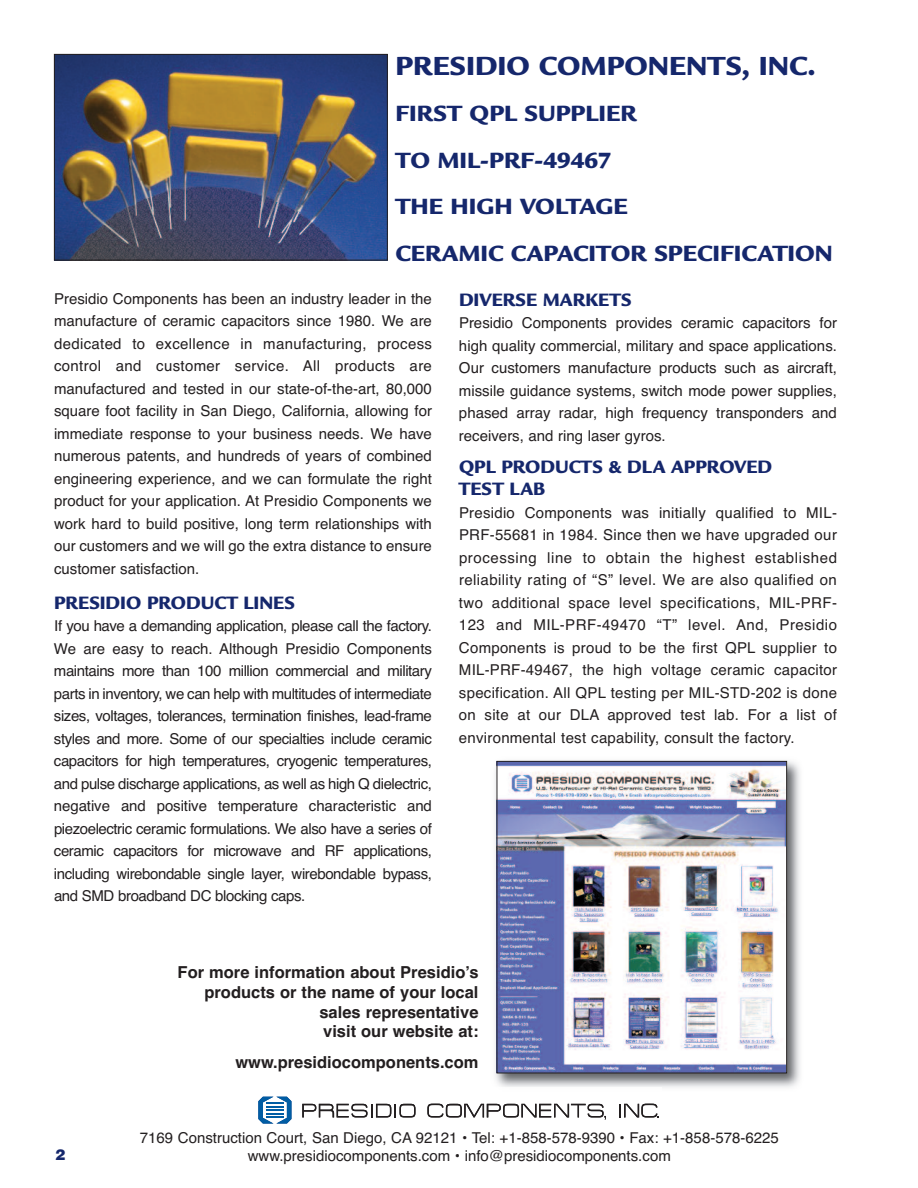
<style>
.page{position:relative;width:918px;height:1188px;background:#fff}
.page>*{position:absolute;margin:0;border:0;box-sizing:border-box;transform-origin:0 0}
.t1{font:900 28.5px "Legacy Sans";color:#15276c}
.t2{font:900 24px/46.5px "Legacy Sans";color:#15276c}
.t3{font:900 19.5px/21.8px "Legacy Sans";color:#15276c;scale:.95 1}
.t4{font:700 16.5px/19.8px "Helvetica";color:#231f20;text-align:right}
.t5{font:15px/22.5px "Helvetica";color:#231f20;text-align:justify}
.t6{font:900 15px "Helvetica";color:#15276c}
</style>
<div class="page">
<svg style="left:302px;top:1104px;width:114px;height:13px"></svg>
<svg style="left:427px;top:1104px;width:179px;height:16px"></svg>
<svg style="left:619px;top:1104px;width:40px;height:13px"></svg>
<svg style="left:258px;top:1097px;width:33px;height:27px"></svg>
<img style="left:495px;top:760px;width:305px;height:328px">
<img style="left:499px;top:763px;width:286px;height:308px">
<div style="left:497px;top:761px;width:290px;height:312px;border:1px solid #231f20"></div>
<img style="left:56px;top:56px;width:330px;height:202px">
<div style="left:54px;top:54px;width:334px;height:206px;border:1px solid #231f20"></div>
<h1 class="t1" style="left:396px;top:55px;width:422px">PRESIDIO COMPONENTS, INC.</h1>
<h2 class="t2" style="left:396px;top:93px;width:439px">FIRST QPL SUPPLIER<br>TO MIL-PRF-49467<br>THE HIGH VOLTAGE<br>CERAMIC CAPACITOR SPECIFICATION</h2>
<p class="t5" style="left:54px;top:287px;width:380px">Presidio Components has been an industry leader in the manufacture of ceramic capacitors since 1980. We are dedicated to excellence in manufacturing, process control and customer service. All products are manufactured and tested in our state-of-the-art, 80,000 square foot facility in San Diego, California, allowing for immediate response to your business needs. We have numerous patents, and hundreds of years of combined engineering experience, and we can formulate the right product for your application. At Presidio Components we work hard to build positive, long term relationships with our customers and we will go the extra distance to ensure customer satisfaction.</p>
<h3 class="t3" style="left:54px;top:594px;width:255px">PRESIDIO PRODUCT LINES</h3>
<p class="t5" style="left:54px;top:615px;width:380px">If you have a demanding application, please call the factory.<br>We are easy to reach. Although Presidio Components maintains more than 100 million commercial and military parts in inventory, we can help with multitudes of intermediate sizes, voltages, tolerances, termination finishes, lead-frame styles and more. Some of our specialties include ceramic capacitors for high temperatures, cryogenic temperatures, and pulse discharge applications, as well as high Q dielectric, negative and positive temperature characteristic and piezoelectric ceramic formulations. We also have a series of ceramic capacitors for microwave and RF applications, including wirebondable single layer, wirebondable bypass, and SMD broadband DC blocking caps.</p>
<h3 class="t3" style="left:459px;top:291px;width:183px">DIVERSE MARKETS</h3>
<p class="t5" style="left:459px;top:312px;width:380px">Presidio Components provides ceramic capacitors for high quality commercial, military and space applications.<br>Our customers manufacture products such as aircraft, missile guidance systems, switch mode power supplies, phased array radar, high frequency transponders and receivers, and ring laser gyros.</p>
<h3 class="t3" style="left:459px;top:458px;width:331px">QPL PRODUCTS &amp; DLA APPROVED<br>TEST LAB</h3>
<p class="t5" style="left:459px;top:501px;width:380px">Presidio Components was initially qualified to MIL-PRF-55681 in 1984. Since then we have upgraded our processing line to obtain the highest established reliability rating of “S” level. We are also qualified on two additional space level specifications, MIL-PRF-123 and MIL-PRF-49470 “T” level. And, Presidio Components is proud to be the first QPL supplier to MIL-PRF-49467, the high voltage ceramic capacitor specification. All QPL testing per MIL-STD-202 is done on site at our DLA approved test lab. For a list of environmental test capability, consult the factory.</p>
<p class="t4" style="left:178px;top:962px;width:302px">For more information about Presidioʼs products or the name of your local sales representative<br>visit our website at:</p>
<p class="t4" style="left:235px;top:1052px;width:245px">www.presidiocomponents.com</p>
<p class="t5" style="left:140px;top:1127px;width:640px">7169 Construction Court, San Diego, CA 92121 • Tel: +1-858-578-9390 • Fax: +1-858-578-6225</p>
<p class="t6" style="left:55px;top:1146px;width:12px">2</p>
<p class="t5" style="left:248px;top:1145px;width:425px">www.presidiocomponents.com • info@presidiocomponents.com</p>
</div>
